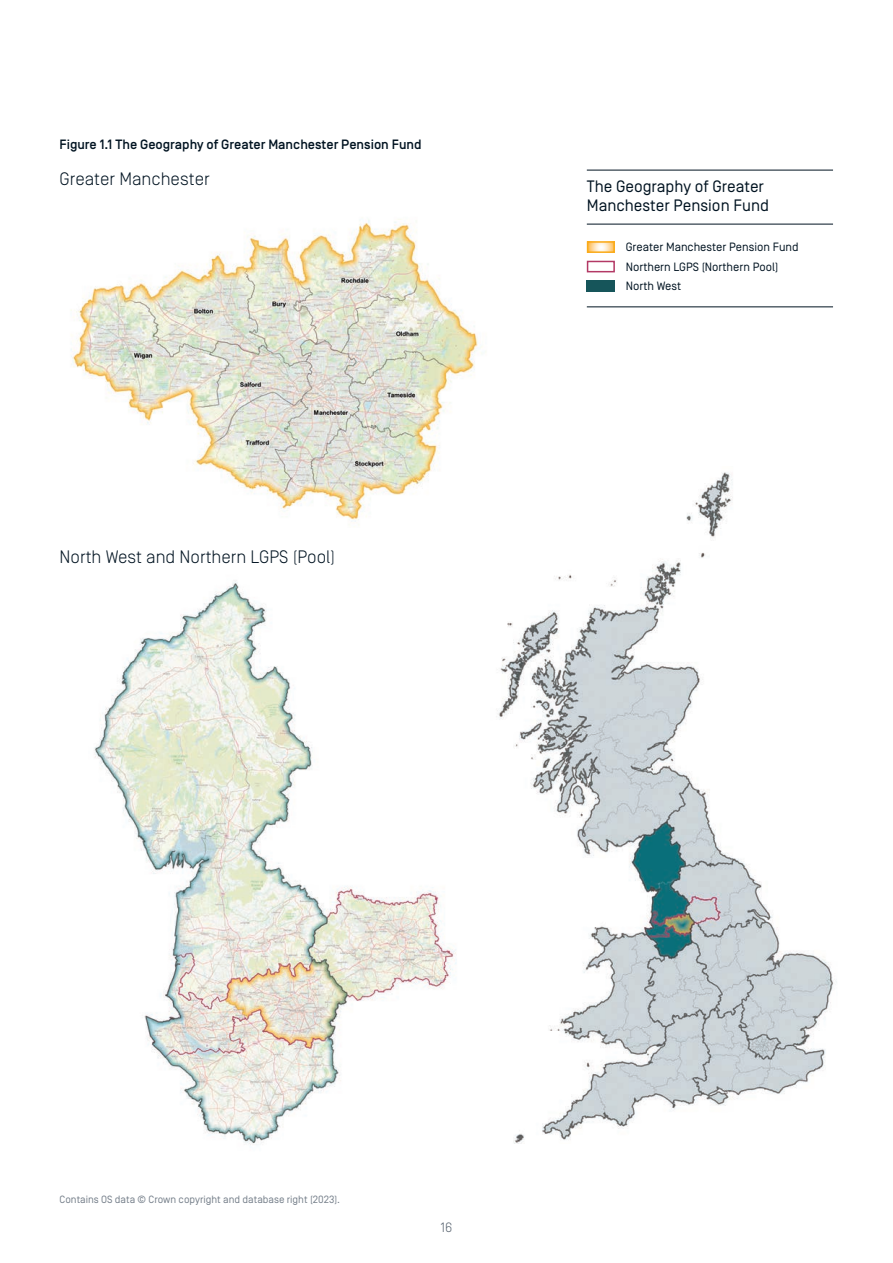
<style>
.page{position:relative;width:893px;height:1263px;background:#fff}
.page>*{position:absolute;margin:0;border:0;box-sizing:border-box;transform-origin:0 0}
.t1{font:300 18px "Simplon Norm";color:#001321}
.t2{font:16.5px/18.8px "Simplon Norm";color:#001321}
.t3{font:500 13.5px "Simplon Norm";color:#001321}
.t4{font:300 13.5px "Simplon Norm";color:#5c6773}
.t5{font:12px/19.5px "Simplon Norm";color:#001321}
.t6{font:10.5px "Simplon Norm";color:#747e89}
</style>
<div class="page">
<img style="left:94px;top:580px;width:363px;height:565px">
<img style="left:70px;top:219px;width:413px;height:303px">
<img style="left:497px;top:472px;width:340px;height:672px">
<svg style="left:590px;top:244px;width:22px;height:6px"></svg>
<div style="left:587px;top:241px;width:28px;height:12px;border:2px solid #faab1a"></div>
<div style="left:587px;top:261px;width:28px;height:11px;border:2px solid #b33965"></div>
<div style="left:587px;top:280px;width:28px;height:12px;background:#16555a"></div>
<hr style="left:587px;top:170px;width:246px;height:1px;background:#001321">
<hr style="left:587px;top:224px;width:246px;height:1px;background:#001321">
<hr style="left:587px;top:306px;width:246px;height:1px;background:#001321">
<p class="t3" style="left:60px;top:137px;width:364px">Figure 1.1 The Geography of Greater Manchester Pension Fund</p>
<h1 class="t1" style="left:60px;top:169px;width:152px">Greater Manchester</h1>
<h1 class="t1" style="left:60px;top:547px;width:277px">North West and Northern LGPS (Pool)</h1>
<h2 class="t2" style="left:587px;top:177px;width:184px">The Geography of Greater<br>Manchester Pension Fund</h2>
<p class="t5" style="left:626px;top:238px;width:174px">Greater Manchester Pension Fund<br>Northern LGPS (Northern Pool)<br>North West</p>
<p class="t6" style="left:60px;top:1194px;width:282px">Contains OS data © Crown copyright and database right (2023).</p>
<p class="t4" style="left:441px;top:1220px;width:13px">16</p>
</div>
